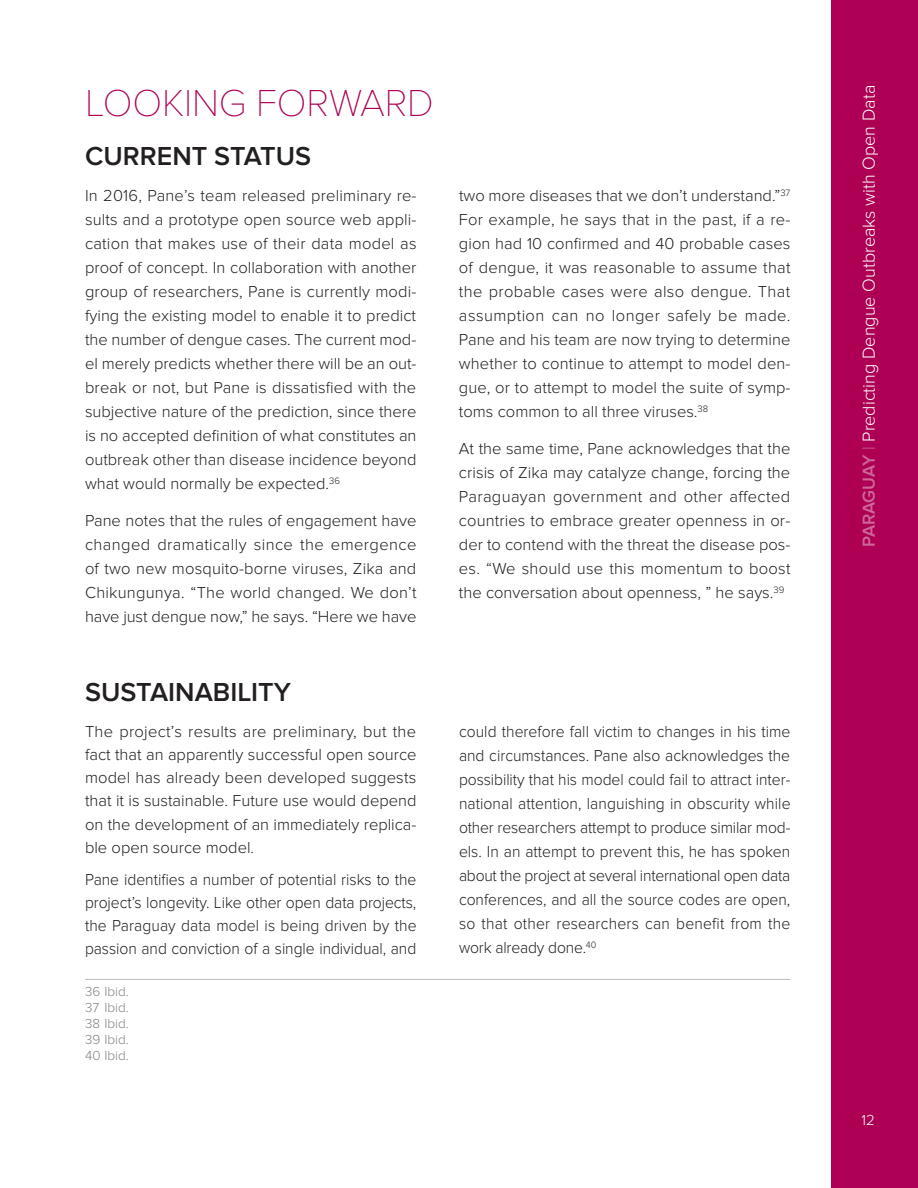
<style>
.page{position:relative;width:918px;height:1188px;background:#fff}
.page>*{position:absolute;margin:0;border:0;box-sizing:border-box;transform-origin:0 0}
.t1{font:100 39px "Proxima Nova T";letter-spacing:-.005em;color:#ad0054}
.t2{font:600 27px "Proxima Nova";color:#231f20}
.t3{font:300 18px "Proxima Nova";color:#fff}
.t4{font:300 16.5px/24px "Proxima Nova";color:#231f20;text-align:justify}
.t5{font:300 16.5px/24px "Proxima Nova";color:#231f20;text-align:justify;scale:.95 1}
.t6{font:300 15px "Proxima Nova";color:#fff}
.e-footnote-text{font:300 13.5px "Proxima Nova";color:#808285}
.s1{font-weight:600;color:#ce6698}
.s2{color:#ce6698}
</style>
<div class="page">
<div style="left:832px;top:0;width:86px;height:1188px;background:#ad0054"></div>
<hr style="left:85px;top:979px;width:705px;height:1px;background:#bcbdc0">
<p class="t1" style="left:85px;top:81px;width:350px">LOOKING FORWARD</p>
<p class="t2" style="left:85px;top:140px;width:228px">CURRENT STATUS</p>
<p class="t4" style="left:85px;top:184px;width:333px">In 2016, Pane’s team released preliminary re&shy;sults and a prototype open source web appli&shy;cation that makes use of their data model as proof of concept. In collaboration with another group of researchers, Pane is currently modi&shy;fying the existing model to enable it to predict the number of dengue cases. The current mod&shy;el merely predicts whether there will be an out&shy;break or not, but Pane is dissatisfied with the subjective nature of the prediction, since there is no accepted definition of what constitutes an outbreak other than disease incidence beyond what would normally be expected.<sup>36</sup></p>
<p class="t4" style="left:85px;top:509px;width:333px">Pane notes that the rules of engagement have changed dramatically since the emergence of two new mosquito-borne viruses, Zika and Chikungunya. “The world changed. We don’t have just dengue now,” he says. “Here we have</p>
<p class="t2" style="left:85px;top:676px;width:208px">SUSTAINABILITY</p>
<p class="t4" style="left:85px;top:720px;width:333px;line-height:23.2px">The project’s results are preliminary, but the fact that an apparently successful open source model has already been developed suggests that it is sustainable. Future use would depend on the development of an immediately replica&shy;ble open source model.</p>
<p class="t5" style="left:85px;top:868px;width:351px;line-height:23.2px">Pane identifies a number of potential risks to the project’s longevity. Like other open data projects, the Paraguay data model is being driven by the passion and conviction of a single individual, and</p>
<p class="e-footnote-text" style="left:85px;top:983px;width:45px">36 Ibid.</p>
<p class="e-footnote-text" style="left:85px;top:1000px;width:45px">37 Ibid.</p>
<p class="e-footnote-text" style="left:85px;top:1016px;width:45px">38 Ibid.</p>
<p class="e-footnote-text" style="left:85px;top:1032px;width:45px">39 Ibid.</p>
<p class="e-footnote-text" style="left:85px;top:1048px;width:45px">40 Ibid.</p>
<p class="t4" style="left:459px;top:184px;width:333px">two more diseases that we don’t understand.”<sup>37<br></sup>For example, he says that in the past, if a re&shy;gion had 10 confirmed and 40 probable cases of dengue, it was reasonable to assume that the probable cases were also dengue. That assumption can no longer safely be made.<br>Pane and his team are now trying to determine whether to continue to attempt to model den&shy;gue, or to attempt to model the suite of symp&shy;toms common to all three viruses.<sup>38</sup></p>
<p class="t4" style="left:459px;top:437px;width:333px">At the same time, Pane acknowledges that the crisis of Zika may catalyze change, forcing the Paraguayan government and other affected countries to embrace greater openness in or&shy;der to contend with the threat the disease pos&shy;es. “We should use this momentum to boost the conversation about openness, ” he says.<sup>39</sup></p>
<p class="t5" style="left:459px;top:720px;width:351px">could therefore fall victim to changes in his time and circumstances. Pane also acknowledges the possibility that his model could fail to attract inter&shy;national attention, languishing in obscurity while other researchers attempt to produce similar mod&shy;els. In an attempt to prevent this, he has spoken about the project at several international open data conferences, and all the source codes are open, so that other researchers can benefit from the work already done.<sup>40</sup></p>
<p class="t3" style="left:859px;top:547px;width:464px;rotate:-90deg"><span class="s1">PARAGUAY</span> <span class="s2">|</span> Predicting Dengue Outbreaks with Open Data</p>
<p class="t6" style="left:862px;top:1111px;width:15px">12</p>
</div>
